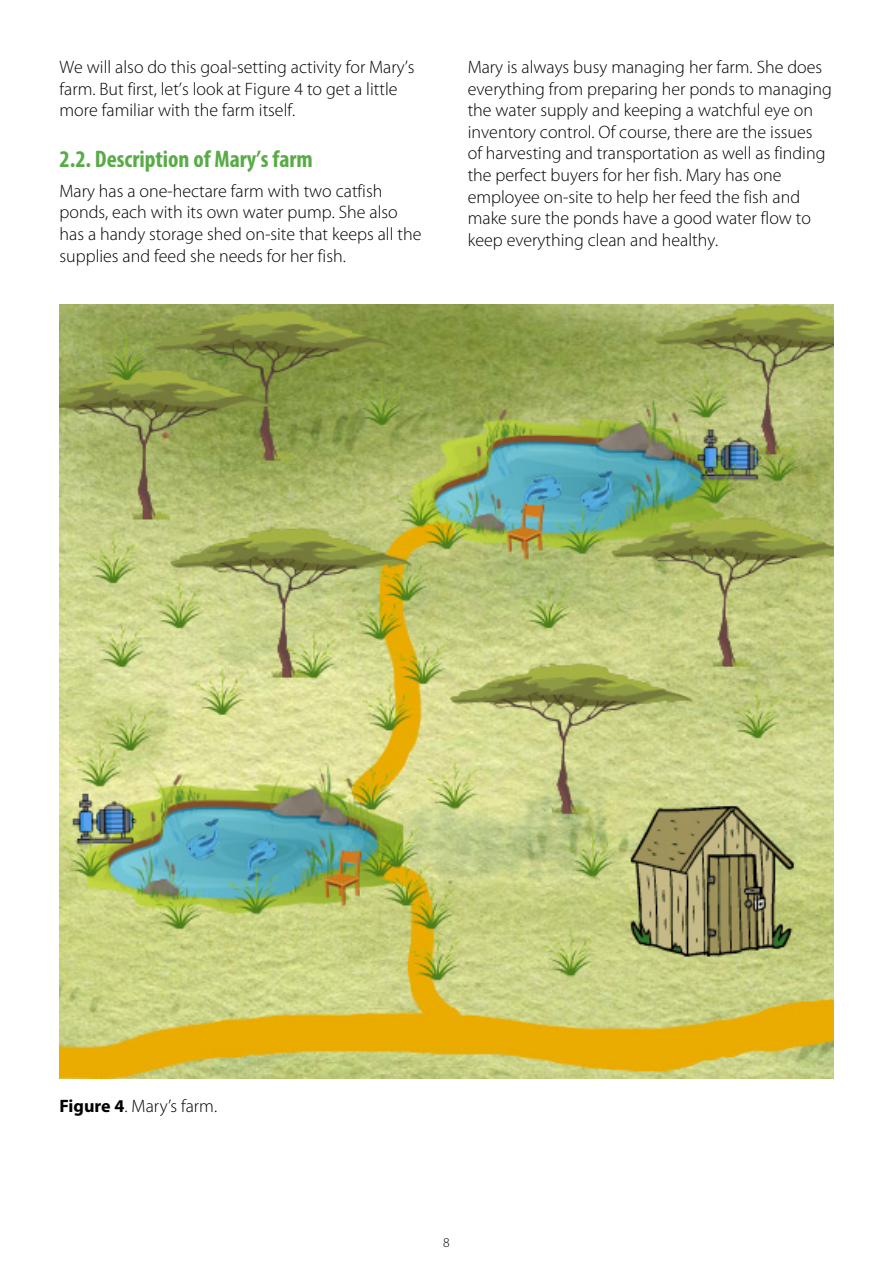
<style>
.page{position:relative;width:893px;height:1263px;background:#fff}
.page>*{position:absolute;margin:0;border:0;box-sizing:border-box;transform-origin:0 0}
.t1{font:700 condensed 24px "Myriad Pro";color:#58ab47}
.t2{font:300 18px/21.6px "Myriad Pro";color:#000}
.t3{font:300 13.5px "Myriad Pro";color:#000}
.s1{font-weight:700}
</style>
<div class="page">
<img style="left:60px;top:304px;width:773px;height:774px">
<p class="t2" style="left:60px;top:57px;width:356px">We will also do this goal-setting activity for Mary’s farm. But first, let’s look at Figure 4 to get a little more familiar with the farm itself.</p>
<h1 class="t1" style="left:60px;top:144px;width:255px">2.2. Description of Mary’s farm</h1>
<p class="t2" style="left:60px;top:180px;width:363px">Mary has a one-hectare farm with two catfish ponds, each with its own water pump. She also has a handy storage shed on-site that keeps all the supplies and feed she needs for her fish.</p>
<p class="t2" style="left:468px;top:57px;width:366px">Mary is always busy managing her farm. She does everything from preparing her ponds to managing the water supply and keeping a watchful eye on inventory control. Of course, there are the issues<br>of harvesting and transportation as well as finding the perfect buyers for her fish. Mary has one employee on-site to help her feed the fish and make sure the ponds have a good water flow to keep everything clean and healthy.</p>
<p class="t2" style="left:60px;top:1096px;width:159px"><span class="s1">Figure 4</span>. Mary’s farm.</p>
<p class="t3" style="left:443px;top:1235px;width:8px">8</p>
</div>
